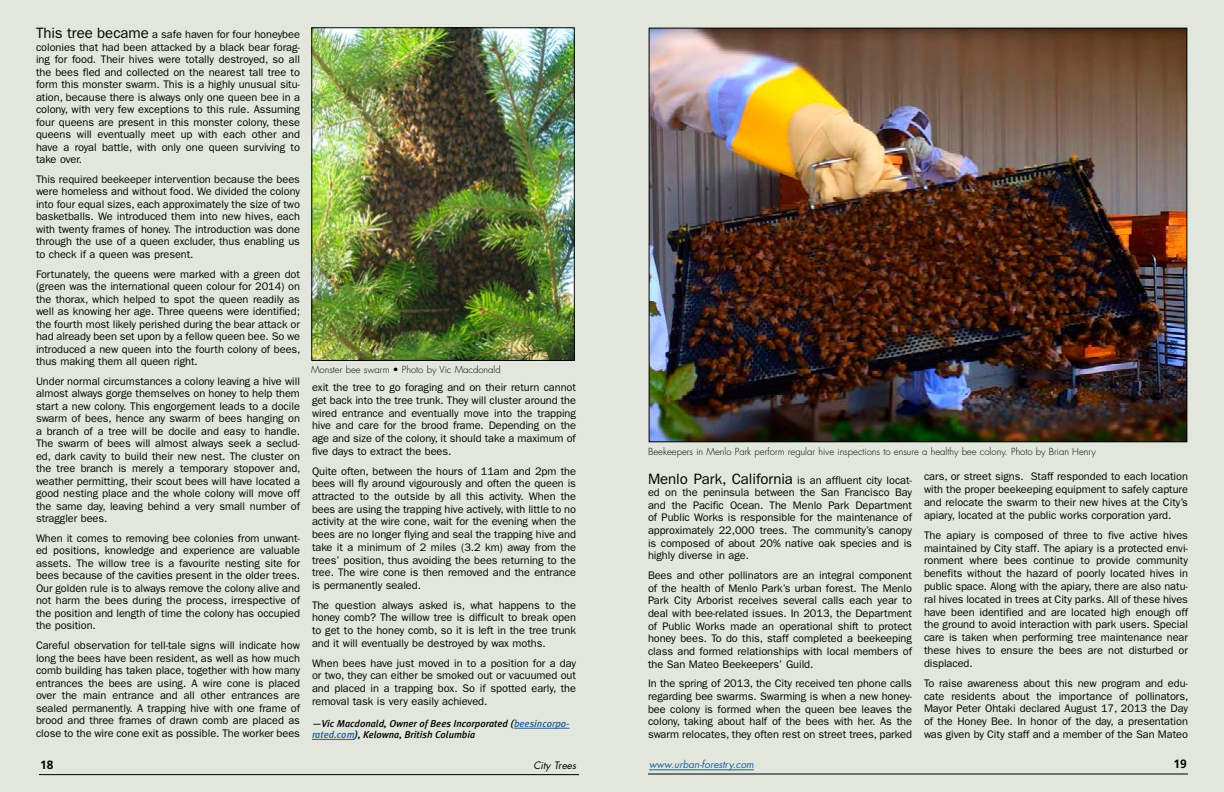
<style>
.page{position:relative;width:1224px;height:792px;background:#fff}
.page>*{position:absolute;margin:0;border:0;box-sizing:border-box;transform-origin:0 0}
.t1{font:700 12px "Frutiger";color:#000}
.t2{font:11px/12.5px "Franklin Gothic";letter-spacing:-.005em;color:#000;text-align:justify}
.t3{font:italic 500 10px/11.2px "Meta Plus";color:#000}
.t4{font:italic 10px "Futura";color:#215e9e}
.t5{font:italic 10px "Futura";color:#000}
.t6{font:300 9.5px "Futura";color:#000}
.s1{font-size:15px}
.s2{color:#215e9e}
</style>
<div class="page">
<div style="left:0;top:0;width:612px;height:792px;background:#e2e7dd"></div>
<div style="left:612px;top:0;width:612px;height:792px;background:#e2e7dd"></div>
<hr style="left:648px;top:774px;width:540px;height:1px;background:#000">
<hr style="left:649px;top:769px;width:105px;height:1px;background:#215e9e">
<hr style="left:39px;top:774px;width:540px;height:1px;background:#000">
<img style="left:651px;top:30px;width:534px;height:410px">
<hr style="left:514px;top:728px;width:56px;height:1px;background:#215e9e">
<hr style="left:312px;top:739px;width:43px;height:1px;background:#215e9e">
<img style="left:313px;top:29px;width:260px;height:330px">
<div style="left:311px;top:27px;width:264px;height:334px;border:1px solid #000"></div>
<p class="t2" style="left:36px;top:28px;width:266px"><span class="s1">This tree became</span> a safe haven for four honeybee colonies that had been attacked by a black bear forag&shy;ing for food. Their hives were totally destroyed, so all the bees fled and collected on the nearest tall tree to form this monster swarm. This is a highly unusual situ&shy;ation, because there is always only one queen bee in a colony, with very few exceptions to this rule. Assuming four queens are present in this monster colony, these queens will eventually meet up with each other and have a royal battle, with only one queen surviving to take over.</p>
<p class="t2" style="left:36px;top:173px;width:266px">This required beekeeper intervention because the bees were homeless and without food. We divided the colony into four equal sizes, each approximately the size of two basketballs. We introduced them into new hives, each with twenty frames of honey. The introduction was done through the use of a queen excluder, thus enabling us to check if a queen was present.</p>
<p class="t2" style="left:36px;top:268px;width:266px">Fortunately, the queens were marked with a green dot (green was the international queen colour for 2014) on the thorax, which helped to spot the queen readily as well as knowing her age. Three queens were identified; the fourth most likely perished during the bear attack or had already been set upon by a fellow queen bee. So we introduced a new queen into the fourth colony of bees, thus making them all queen right.</p>
<p class="t2" style="left:36px;top:375px;width:266px">Under normal circumstances a colony leaving a hive will almost always gorge themselves on honey to help them start a new colony. This engorgement leads to a docile swarm of bees, hence any swarm of bees hanging on a branch of a tree will be docile and easy to handle.<br>The swarm of bees will almost always seek a seclud&shy;ed, dark cavity to build their new nest. The cluster on the tree branch is merely a temporary stopover and, weather permitting, their scout bees will have located a good nesting place and the whole colony will move off the same day, leaving behind a very small number of straggler bees.</p>
<p class="t2" style="left:36px;top:532px;width:266px">When it comes to removing bee colonies from unwant&shy;ed positions, knowledge and experience are valuable assets. The willow tree is a favourite nesting site for bees because of the cavities present in the older trees.<br>Our golden rule is to always remove the colony alive and not harm the bees during the process, irrespective of the position and length of time the colony has occupied the position.</p>
<p class="t2" style="left:36px;top:639px;width:266px">Careful observation for tell-tale signs will indicate how long the bees have been resident, as well as how much comb building has taken place, together with how many entrances the bees are using. A wire cone is placed over the main entrance and all other entrances are sealed permanently. A trapping hive with one frame of brood and three frames of drawn comb are placed as close to the wire cone exit as possible. The worker bees</p>
<p class="t6" style="left:311px;top:363px;width:191px">Monster bee swarm • Photo by Vic Macdonald</p>
<p class="t2" style="left:312px;top:381px;width:266px">exit the tree to go foraging and on their return cannot get back into the tree trunk. They will cluster around the wired entrance and eventually move into the trapping hive and care for the brood frame. Depending on the age and size of the colony, it should take a maximum of five days to extract the bees.</p>
<p class="t2" style="left:312px;top:465px;width:266px">Quite often, between the hours of 11am and 2pm the bees will fly around vigourously and often the queen is attracted to the outside by all this activity. When the bees are using the trapping hive actively, with little to no activity at the wire cone, wait for the evening when the bees are no longer flying and seal the trapping hive and take it a minimum of 2 miles (3.2 km) away from the trees’ position, thus avoiding the bees returning to the tree. The wire cone is then removed and the entrance is permanently sealed.</p>
<p class="t2" style="left:312px;top:599px;width:266px">The question always asked is, what happens to the honey comb? The willow tree is difficult to break open to get to the honey comb, so it is left in the tree trunk and it will eventually be destroyed by wax moths.</p>
<p class="t2" style="left:312px;top:657px;width:266px">When bees have just moved in to a position for a day or two, they can either be smoked out or vacuumed out and placed in a trapping box. So if spotted early, the removal task is very easily achieved.</p>
<p class="t3" style="left:312px;top:718px;width:259px">—Vic Macdonald, Owner of Bees Incorporated (<span class="s2">beesincorpo&shy;rated.com</span>), Kelowna, British Columbia</p>
<p class="t6" style="left:648px;top:446px;width:450px">Beekeepers in Menlo Park perform regular hive inspections to ensure a healthy bee colony. Photo by Brian Henry</p>
<p class="t2" style="left:648px;top:474px;width:266px"><span class="s1">Menlo Park, California</span> is an affluent city locat&shy;ed on the peninsula between the San Francisco Bay and the Pacific Ocean. The Menlo Park Department of Public Works is responsible for the maintenance of approximately 22,000 trees. The community’s canopy is composed of about 20% native oak species and is highly diverse in age.</p>
<p class="t2" style="left:648px;top:569px;width:266px">Bees and other pollinators are an integral component of the health of Menlo Park’s urban forest. The Menlo Park City Arborist receives several calls each year to deal with bee-related issues. In 2013, the Department of Public Works made an operational shift to protect honey bees. To do this, staff completed a beekeeping class and formed relationships with local members of the San Mateo Beekeepers’ Guild.</p>
<p class="t2" style="left:648px;top:677px;width:266px">In the spring of 2013, the City received ten phone calls regarding bee swarms. Swarming is when a new honey&shy;bee colony is formed when the queen bee leaves the colony, taking about half of the bees with her. As the swarm relocates, they often rest on street trees, parked</p>
<p class="t2" style="left:924px;top:470px;width:266px;line-height:12.8px">cars, or street signs. Staff responded to each location with the proper beekeeping equipment to safely capture and relocate the swarm to their new hives at the City’s apiary, located at the public works corporation yard.</p>
<p class="t2" style="left:924px;top:529px;width:266px;line-height:12.8px">The apiary is composed of three to five active hives maintained by City staff. The apiary is a protected envi&shy;ronment where bees continue to provide community benefits without the hazard of poorly located hives in public space. Along with the apiary, there are also natu&shy;ral hives located in trees at City parks. All of these hives have been identified and are located high enough off the ground to avoid interaction with park users. Special care is taken when performing tree maintenance near these hives to ensure the bees are not disturbed or displaced.</p>
<p class="t2" style="left:924px;top:677px;width:266px;line-height:12.8px">To raise awareness about this new program and edu&shy;cate residents about the importance of pollinators, Mayor Peter Ohtaki declared August 17, 2013 the Day of the Honey Bee. In honor of the day, a presentation was given by City staff and a member of the San Mateo</p>
<p class="t1" style="left:40px;top:758px;width:15px">18</p>
<p class="t5" style="left:533px;top:758px;width:44px">City Trees</p>
<p class="t4" style="left:649px;top:758px;width:107px">www.urban-forestry.com</p>
<p class="t1" style="left:1174px;top:757px;width:15px">19</p>
</div>
